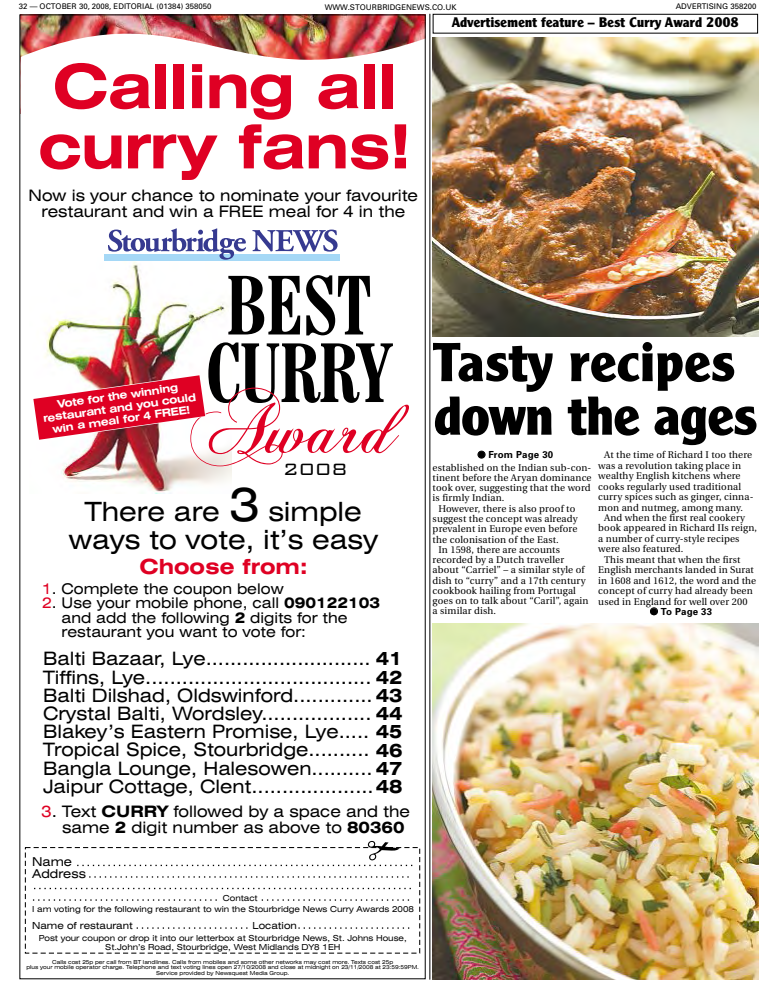
<style>
.page{position:relative;width:777px;height:993px;background:#fff}
.page>*{position:absolute;margin:0;border:0;box-sizing:border-box;transform-origin:0 0}
.t1{font:81.6px/67.5px "Cent Schbook Bd Cn BT OV YEQEFC";color:#000}
.t2{font:75px "Chopin Script OV ZEQEFC";color:#df0023}
.t3{font:60.9px/60.2px "Swis 721 Ex BT Bold OV BFQEFC";letter-spacing:-.025em;color:#df0023}
.t4{font:700 53.5px/53.5px "Clearface Gothic";letter-spacing:-.01em;color:#000}
.t5{font:46.6px "Swis 721 Ex BT OV CFQEFC";color:#000}
.t6{font:26.5px/28.1px "Swis 721 Ex BT OV CFQEFC";color:#000}
.t7{font:21.9px "Bank Gothic Lt BT OV AFQEFC";color:#000}
.t8{font:20.9px "Swis 721 Ex BT Bold OV BFQEFC";color:#df0023}
.t9{font:18.5px/18.2px "Swis 721 Ex BT OV CFQEFC";color:#000;text-align:justify}
.t10{font:15.8px/15.5px "Swis 721 Ex BT OV CFQEFC";color:#000;text-align:center}
.t11{font:14.7px/14.5px "Swis 721 Ex BT OV CFQEFC";color:#000}
.t12{font:700 13.6px "Clearface Gothic";color:#000}
.t13{font:12.2px/12px "Swis 721 Ex BT OV CFQEFC";color:#000}
.t14{font:10.8px/12px "Swis 721 Ex BT Bold OV BFQEFC";color:#fff;text-align:center}
.t15{font:9.7px/12.5px "Utopia";letter-spacing:.015em;color:#000}
.t16{font:9.7px "Swis 721 Ex BT OV CFQEFC";color:#000}
.t17{font:700 9.7px "Univers";letter-spacing:.015em;color:#000}
.t18{font:8.3px/8.1px "Swis 721 Ex BT OV CFQEFC";color:#000;text-align:center}
.t19{font:7.8px "Univers";color:#000}
.t20{font:5.4px/5.4px "Swis 721 Ex BT OV CFQEFC";color:#000;text-align:center}
.s1{color:#df0023}
.s2{font-family:"Swis 721 Ex BT Bold OV BFQEFC"}
.s3{font-family:"Univers";font-weight:700}
</style>
<div class="page">
<div style="left:432px;top:14px;width:326px;height:20px;border:1px solid #000"></div>
<hr style="left:429px;top:14px;width:1px;height:965px;background:#000">
<img style="left:432px;top:37px;width:326px;height:299px">
<img style="left:432px;top:623px;width:326px;height:356px">
<svg style="left:21px;top:14px;width:405px;height:918px"></svg>
<img style="left:30px;top:258px;width:201px;height:235px">
<svg style="left:77px;top:840px;width:335px;height:25px"></svg>
<svg style="left:89px;top:876px;width:323px;height:1px"></svg>
<svg style="left:34px;top:887px;width:378px;height:1px"></svg>
<svg style="left:137px;top:927px;width:112px;height:1px"></svg>
<svg style="left:298px;top:927px;width:114px;height:1px"></svg>
<svg style="left:33px;top:899px;width:187px;height:1px"></svg>
<svg style="left:262px;top:899px;width:149px;height:1px"></svg>
<svg style="left:32px;top:373px;width:175px;height:68px"></svg>
<div style="left:105px;top:254px;width:235px;height:7px;background:#a5d8f6"></div>
<svg style="left:108px;top:228px;width:229px;height:31px"></svg>
<p class="t19" style="left:19px;top:3px;width:194px">32 — OCTOBER 30, 2008, EDITORIAL (01384) 358050</p>
<p class="t19" style="left:325px;top:4px;width:134px">WWW.STOURBRIDGENEWS.CO.UK</p>
<p class="t19" style="left:675px;top:3px;width:82px">ADVERTISING 358200</p>
<p class="t3" style="left:38px;top:57px;width:374px">Calling all curry fans!</p>
<p class="t10" style="left:29px;top:189px;width:391px">Now is your chance to nominate your favourite restaurant and win a FREE meal for 4 in the</p>
<p class="t12" style="left:452px;top:18px;width:288px">Advertisement feature – Best Curry Award 2008</p>
<p class="t1" style="left:206px;top:272px;width:186px">BEST<br>CURRY</p>
<p class="t14" style="left:41px;top:400px;width:156px;rotate:-8deg">Vote for the winning restaurant and you could win a meal for 4 FREE!</p>
<p class="t2" style="left:191px;top:387px;width:208px">Award</p>
<p class="t7" style="left:283px;top:455px;width:67px">2008</p>
<p class="t5" style="left:229px;top:487px;width:32px">3</p>
<p class="t6" style="left:69px;top:499px;width:311px;text-indent:199px">simple ways to vote, it’s easy</p>
<p class="t6" style="left:85px;top:499px;width:136px">There are</p>
<p class="t8" style="left:139px;top:554px;width:170px">Choose from:</p>
<p class="t11" style="left:42px;top:582px;width:243px"><span class="s1">1</span>. Complete the coupon below</p>
<p class="t11" style="left:62px;top:597px;width:320px;text-indent:-20px"><span class="s1">2</span>. Use your mobile phone, call <span class="s2">090122103 </span>and add the following <span class="s2">2</span> digits for the restaurant you want to vote for:</p>
<p class="t9" style="left:43px;top:651px;width:361px">Balti Bazaar, Lye........................... <span class="s2">41<br></span>Tiffins, Lye..................................... <span class="s2">42<br></span>Balti Dilshad, Oldswinford............. <span class="s2">43<br></span>Crystal Balti, Wordsley.................. <span class="s2">44<br></span>Blakey’s Eastern Promise, Lye..... <span class="s2">45<br></span>Tropical Spice, Stourbridge.......... <span class="s2">46<br></span>Bangla Lounge, Halesowen.......... <span class="s2">47<br></span>Jaipur Cottage, Clent....................<span class="s2">48</span></p>
<p class="t10" style="left:62px;top:804px;width:349px;text-align:left;text-indent:-21px"><span class="s1">3</span>. Text <span class="s2">CURRY</span> followed by a space and the same <span class="s2">2</span> digit number as above to <span class="s2">80360</span></p>
<p class="t13" style="left:32px;top:856px;width:55px">Name<br>Address</p>
<p class="t18" style="left:32px;top:905px;width:383px">I am voting for the following restaurant to win the Stourbridge News Curry Awards 2008</p>
<p class="t16" style="left:32px;top:921px;width:102px">Name of restaurant</p>
<p class="t16" style="left:253px;top:921px;width:46px">Location</p>
<p class="t18" style="left:223px;top:894px;width:36px">Contact</p>
<p class="t18" style="left:39px;top:934px;width:369px">Post your coupon or drop it into our letterbox at Stourbridge News, St. Johns House,<br>St.John’s Road, Stourbridge, West Midlands DY8 1EH</p>
<p class="t20" style="left:26px;top:959px;width:394px">Calls cost 25p per call from BT landlines. Calls from mobiles and some other networks may cost more. Texts cost 25p<br>plus your mobile operator charge. Telephone and text voting lines open 27/10/2008 and close at midnight on 23/11/2008 at 23:59:59PM.<br>Service provided by Newsquest Media Group.</p>
<p class="t4" style="left:432px;top:340px;width:325px">Tasty recipes down the ages</p>
<p class="t15" style="left:432px;top:449px;width:160px;text-indent:45px">● <span class="s3">From Page 30 </span>established on the Indian sub-con-</p>
<p class="t15" style="left:432px;top:472px;width:160px">tinent before the Aryan dominance</p>
<p class="t15" style="left:432px;top:482px;width:159px">took over, suggesting that the word</p>
<p class="t15" style="left:432px;top:493px;width:73px">is firmly Indian.</p>
<p class="t15" style="left:438px;top:503px;width:138px">However, there is also proof to</p>
<p class="t15" style="left:432px;top:513px;width:147px">suggest the concept was already</p>
<p class="t15" style="left:432px;top:523px;width:146px">prevalent in Europe even before</p>
<p class="t15" style="left:432px;top:534px;width:128px">the colonisation of the East.</p>
<p class="t15" style="left:438px;top:544px;width:123px">In 1598, there are accounts</p>
<p class="t15" style="left:432px;top:554px;width:133px">recorded by a Dutch traveller</p>
<p class="t15" style="left:432px;top:564px;width:153px">about “Carriel” – a similar style of</p>
<p class="t15" style="left:432px;top:575px;width:155px">dish to “curry” and a 17th century</p>
<p class="t15" style="left:432px;top:585px;width:145px">cookbook hailing from Portugal</p>
<p class="t15" style="left:432px;top:595px;width:157px">goes on to talk about “Caril”, again</p>
<p class="t15" style="left:432px;top:605px;width:65px">a similar dish.</p>
<p class="t15" style="left:604px;top:450px;width:150px">At the time of Richard I too there</p>
<p class="t15" style="left:598px;top:460px;width:144px">was a revolution taking place in</p>
<p class="t15" style="left:598px;top:470px;width:144px">wealthy English kitchens where</p>
<p class="t15" style="left:598px;top:481px;width:144px">cooks regularly used traditional</p>
<p class="t15" style="left:598px;top:491px;width:157px">curry spices such as ginger, cinna-</p>
<p class="t15" style="left:598px;top:502px;width:146px">mon and nutmeg, among many.</p>
<p class="t15" style="left:604px;top:512px;width:142px">And when the first real cookery</p>
<p class="t15" style="left:598px;top:523px;width:160px">book appeared in Richard IIs reign,</p>
<p class="t15" style="left:598px;top:533px;width:143px">a number of curry-style recipes</p>
<p class="t15" style="left:598px;top:543px;width:87px">were also featured.</p>
<p class="t15" style="left:604px;top:554px;width:138px">This meant that when the first</p>
<p class="t15" style="left:598px;top:564px;width:157px">English merchants landed in Surat</p>
<p class="t15" style="left:598px;top:575px;width:159px">in 1608 and 1612, the word and the</p>
<p class="t15" style="left:598px;top:585px;width:156px">concept of curry had already been</p>
<p class="t15" style="left:598px;top:596px;width:151px">used in England for well over 200</p>
<p class="t17" style="left:650px;top:607px;width:64px">● To Page 33</p>
</div>
